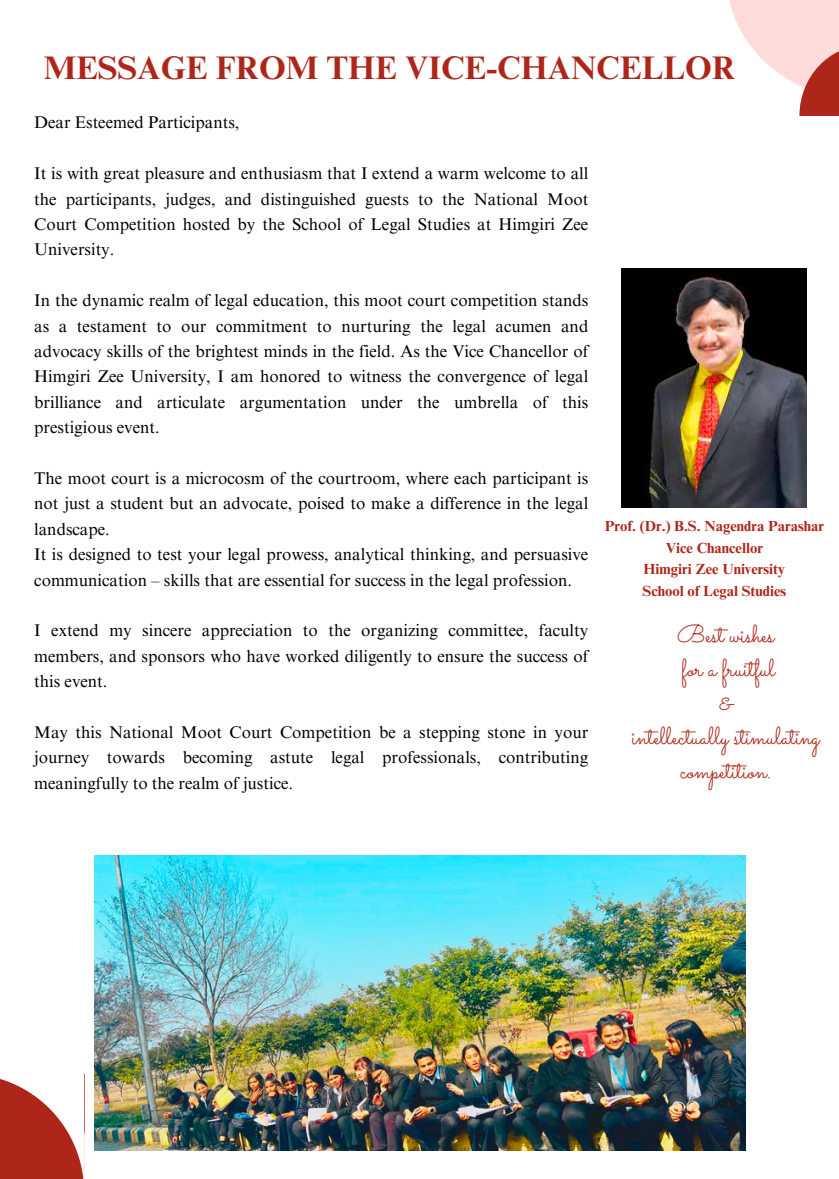
<style>
.page{position:relative;width:839px;height:1179px;background:#fff}
.page>*{position:absolute;margin:0;border:0;box-sizing:border-box;transform-origin:0 0}
.t1{font:700 32.7px "Times NRMT Pro";color:#ae2619}
.t2{font:24.75px/33.9px "Sacramento";color:#ae2619;text-align:center}
.t3{font:16.95px/25.3px "Times NRMT Pro";color:#000;text-align:justify}
.t4{font:700 14.7px "Times NRMT Pro";color:#ae2619}
</style>
<div class="page">
<svg style="left:729px;top:0;width:109px;height:115px"></svg>
<svg style="left:0;top:1079px;width:84px;height:100px"></svg>
<img style="left:621px;top:268px;width:185px;height:240px">
<img style="left:95px;top:856px;width:650px;height:294px">
<p class="t1" style="left:44px;top:55px;width:693px">MESSAGE FROM THE VICE-CHANCELLOR</p>
<h1 class="t3" style="left:34px;top:112px;width:207px">Dear Esteemed Participants,</h1>
<h3 class="t3" style="left:34px;top:163px;width:555px">It is with great pleasure and enthusiasm that I extend a warm welcome to all the participants, judges, and distinguished guests to the National Moot Court Competition hosted by the School of Legal Studies at Himgiri Zee University.</h3>
<h3 class="t3" style="left:34px;top:290px;width:555px">In the dynamic realm of legal education, this moot court competition stands as a testament to our commitment to nurturing the legal acumen and advocacy skills of the brightest minds in the field. As the Vice Chancellor of Himgiri Zee University, I am honored to witness the convergence of legal brilliance and articulate argumentation under the umbrella of this prestigious event.</h3>
<h3 class="t3" style="left:34px;top:468px;width:555px;text-align:left">The moot court is a microcosm of the courtroom, where each participant is not just a student but an advocate, poised to make a difference in the legal landscape.<br>It is designed to test your legal prowess, analytical thinking, and persuasive communication – skills that are essential for success in the legal profession.</h3>
<h3 class="t3" style="left:34px;top:620px;width:555px">I extend my sincere appreciation to the organizing committee, faculty members, and sponsors who have worked diligently to ensure the success of this event.</h3>
<h3 class="t3" style="left:34px;top:722px;width:555px">May this National Moot Court Competition be a stepping stone in your journey towards becoming astute legal professionals, contributing meaningfully to the realm of justice.</h3>
<p class="t4" style="left:604px;top:520px;width:221px">Prof. (Dr.) B.S. Nagendra Parashar</p>
<p class="t4" style="left:665px;top:542px;width:99px">Vice Chancellor</p>
<p class="t4" style="left:643px;top:564px;width:143px">Himgiri Zee University</p>
<p class="t4" style="left:642px;top:585px;width:145px">School of Legal Studies</p>
<h2 class="t2" style="left:632px;top:617px;width:189px">Best wishes<br>for a fruitful<br>&amp;<br>intellectually stimulating competition.</h2>
</div>
